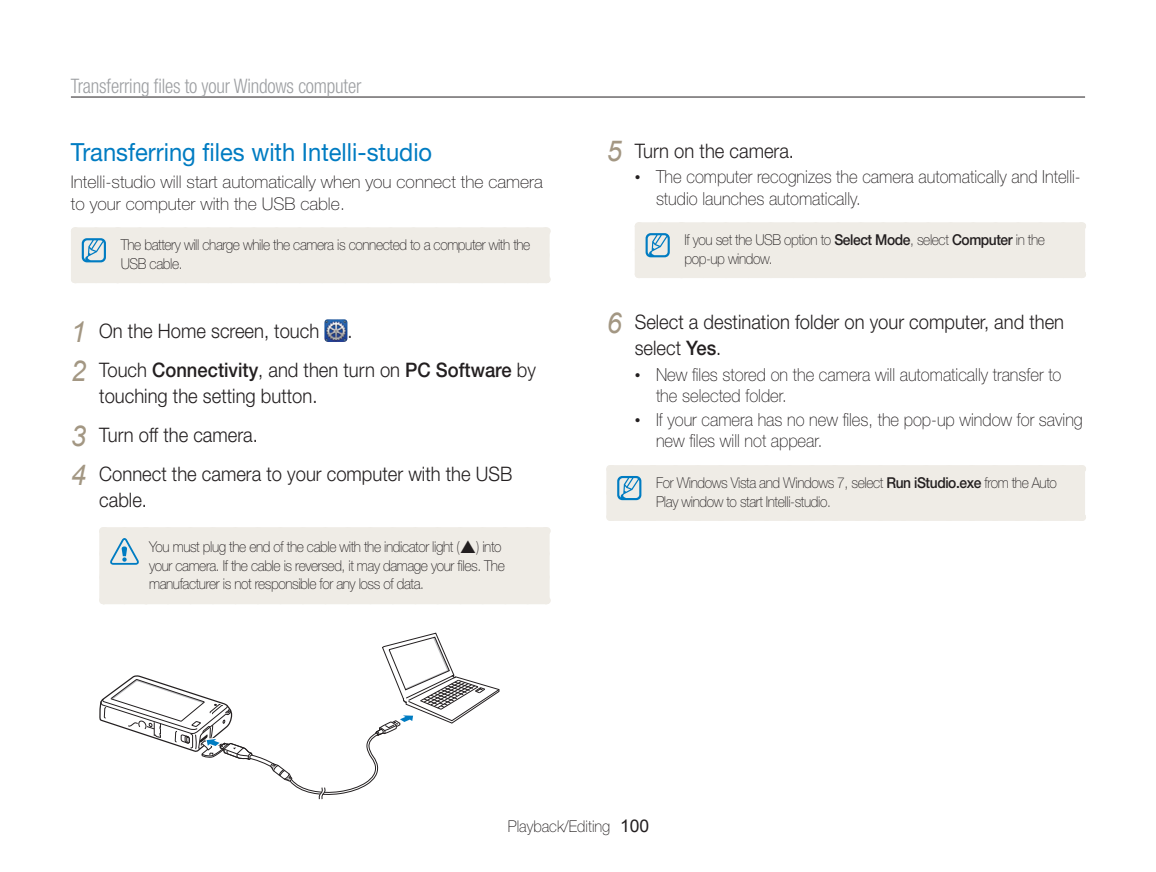
<style>
.page{position:relative;width:1156px;height:872px;background:#fff}
.page>*{position:absolute;margin:0;border:0;box-sizing:border-box;transform-origin:0 0}
.t1{font:25px "Helvetica Neue";color:#007cc2;scale:.95 1}
.t2{font:300 20px/39px "Helvetica Neue";color:#231f20;scale:.92 1}
.t3{font:300 condensed 20px "Helvetica Neue";letter-spacing:-.01em;color:#9d9fa2;scale:.96 1}
.t4{font:100 18px/21.8px "Helvetica Neue";color:#231f20;scale:.92 1}
.t5{font:100 17.5px/21.2px "Helvetica Neue";color:#231f20}
.t6{font:100 16.25px "Helvetica Neue";color:#231f20;scale:.92 1}
.t7{font:100 15px/18.8px "Helvetica Neue";letter-spacing:-.03em;color:#231f20;scale:.92 1}
.s1{font-family:"Arial";font-weight:400;font-style:italic;font-size:28.75px;color:#a39783}
.s2{font-weight:500}
.s3{font-family:"Arial";font-weight:400;font-size:16.25px}
.s4{font-family:"Arial";font-weight:400;font-size:17.5px}
</style>
<div class="page">
<hr style="left:71px;top:97px;width:1013px;height:1px;background:#231f20">
<div style="left:634px;top:222px;width:450px;height:56px;background:#efece6"></div>
<div style="left:606px;top:465px;width:478px;height:56px;background:#efece6"></div>
<div style="left:71px;top:227px;width:478px;height:56px;background:#efece6"></div>
<img style="left:324px;top:319px;width:23px;height:23px;border-radius:4px">
<svg style="left:99px;top:632px;width:401px;height:167px"></svg>
<div style="left:99px;top:527px;width:450px;height:77px;background:#efece6"></div>
<h2 class="t3" style="left:71px;top:79px;width:304px">Transferring files to your Windows computer</h2>
<h1 class="t1" style="left:71px;top:144px;width:382px">Transferring files with Intelli-studio</h1>
<p class="t5" style="left:71px;top:173px;width:473px">Intelli-studio will start automatically when you connect the camera to your computer with the USB cable.</p>
<p class="t7" style="left:121px;top:237px;width:446px">The battery will charge while the camera is connected to a computer with the<br>USB cable.</p>
<h2 class="t2" style="left:71px;top:313px;width:271px"><span class="s1">1</span> On the Home screen, touch</h2>
<h2 class="t2" style="left:71px;top:313px;width:507px;text-indent:276px">.<br><span class="s1">2</span> Touch <span class="s2">Connectivity</span>, and then turn on <span class="s2">PC Software</span> by</h2>
<h2 class="t2" style="left:71px;top:378px;width:481px;text-indent:28px">touching the setting button.<br><span class="s1">3</span> Turn off the camera.<br><span class="s1">4</span> Connect the camera to your computer with the USB</h2>
<h2 class="t2" style="left:99px;top:482px;width:53px">cable.</h2>
<p class="t7" style="left:149px;top:538px;width:388px">You must plug the end of the cable with the indicator light ( ) into your camera. If the cable is reversed, it may damage your files. The manufacturer is not responsible for any loss of data.</p>
<h2 class="t2" style="left:606px;top:133px;width:205px"><span class="s1">5</span> Turn on the camera.</h2>
<p class="t4" style="left:656px;top:167px;width:463px;text-indent:-21px"><span class="s3">•</span> The computer recognizes the camera automatically and Intelli&shy;studio launches automatically.</p>
<p class="t7" style="left:684px;top:231px;width:393px">If you set the USB option to <span class="s2">Select Mode</span>, select <span class="s2">Computer</span> in the pop-up window.</p>
<h2 class="t2" style="left:634px;top:311px;width:468px;line-height:26.2px;text-indent:-28px"><span class="s1">6</span> Select a destination folder on your computer, and then select <span class="s2">Yes</span>.</h2>
<p class="t4" style="left:656px;top:365px;width:442px;text-indent:-21px"><span class="s3">•</span> New files stored on the camera will automatically transfer to the selected folder.</p>
<p class="t4" style="left:656px;top:410px;width:465px;text-indent:-21px"><span class="s3">•</span> If your camera has no new files, the pop-up window for saving new files will not appear.</p>
<p class="t7" style="left:656px;top:474px;width:437px">For Windows Vista and Windows 7, select <span class="s2">Run iStudio.exe</span> from the Auto<br>Play window to start Intelli-studio.</p>
<p class="t6" style="left:508px;top:820px;width:155px">Playback/Editing <span class="s4">100</span></p>
</div>
